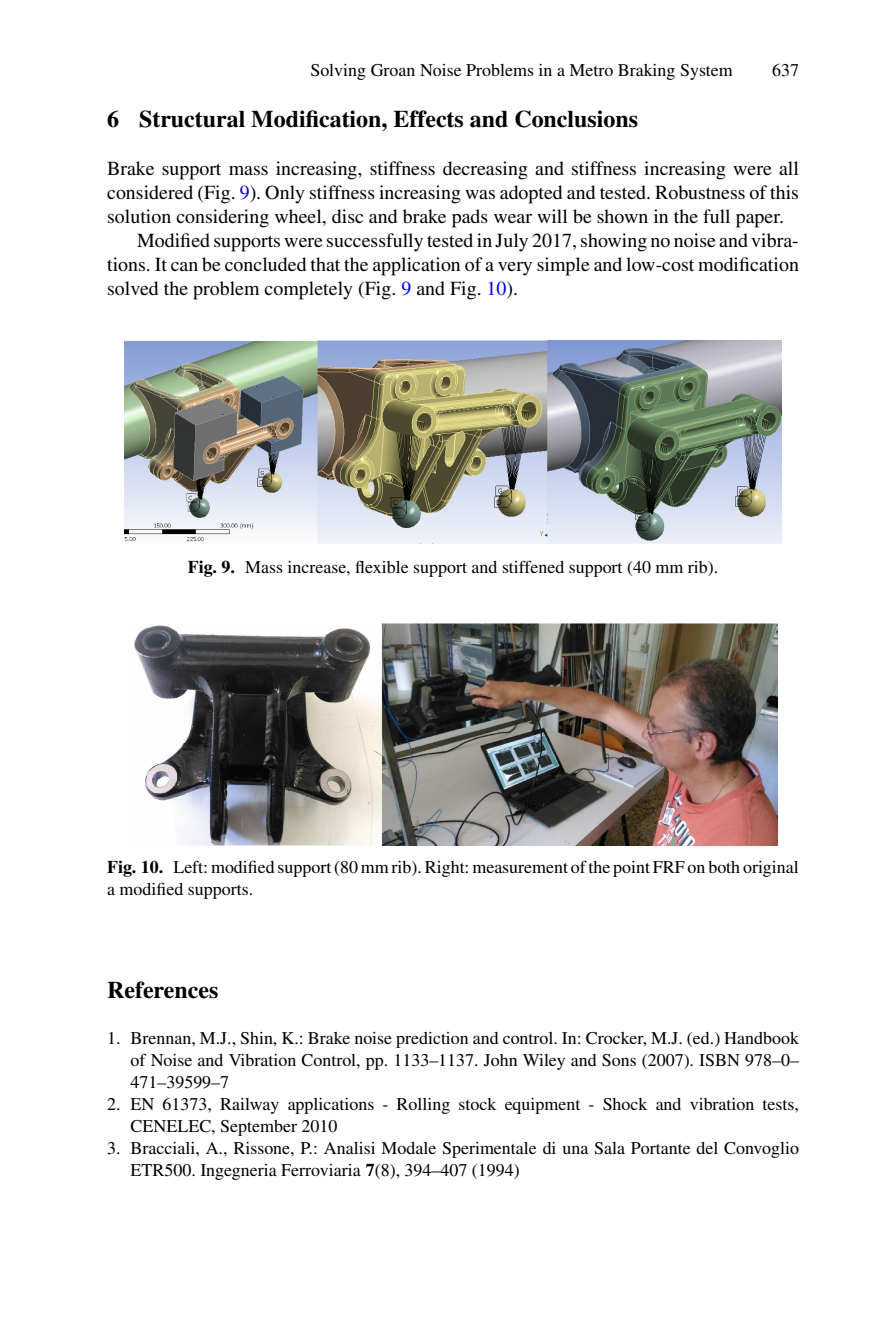
<style>
.page{position:relative;width:879px;height:1333px;background:#fff}
.page>*{position:absolute;margin:0;border:0;box-sizing:border-box;transform-origin:0 0}
.t1{font:24px "Times Bold 16";color:#000}
.t2{font:20px "Times Roman 24";color:#000}
.t3{font:18px/22px "Times Roman 24";color:#000}
.s1{color:#00f}
.s2{font-family:"Times Bold 16"}
</style>
<div class="page">
<img style="left:124px;top:340px;width:657px;height:203px">
<img style="left:134px;top:623px;width:643px;height:222px">
<p class="t3" style="left:310px;top:60px;width:424px">Solving Groan Noise Problems in a Metro Braking System</p>
<p class="t3" style="left:772px;top:60px;width:28px">637</p>
<h1 class="t1" style="left:107px;top:111px;width:532px">6 Structural Modification, Effects and Conclusions</h1>
<p class="t2" style="left:107px;top:161px;width:693px">Brake support mass increasing, stiffness decreasing and stiffness increasing were all</p>
<p class="t2" style="left:107px;top:185px;width:693px">considered (Fig. <span class="s1">9</span>). Only stiffness increasing was adopted and tested. Robustness of this</p>
<p class="t2" style="left:107px;top:209px;width:678px">solution considering wheel, disc and brake pads wear will be shown in the full paper.</p>
<p class="t2" style="left:137px;top:233px;width:663px">Modified supports were successfully tested in July 2017, showing no noise and vibra-</p>
<p class="t2" style="left:107px;top:257px;width:693px">tions. It can be concluded that the application of a very simple and low-cost modification</p>
<p class="t2" style="left:107px;top:281px;width:412px">solved the problem completely (Fig. <span class="s1">9</span> and Fig. <span class="s1">10</span>).</p>
<p class="t3" style="left:188px;top:557px;width:532px"><span class="s2">Fig. 9.</span> Mass increase, flexible support and stiffened support (40 mm rib).</p>
<p class="t3" style="left:107px;top:857px;width:693px"><span class="s2">Fig. 10.</span> Left: modified support (80 mm rib). Right: measurement of the point FRF on both original a modified supports.</p>
<h1 class="t1" style="left:107px;top:981px;width:113px">References</h1>
<p class="t3" style="left:131px;top:1028px;width:670px;text-align:justify;text-indent:-23px">1. Brennan, M.J., Shin, K.: Brake noise prediction and control. In: Crocker, M.J. (ed.) Handbook of Noise and Vibration Control, pp. 1133–1137. John Wiley and Sons (2007). ISBN 978–0– 471–39599–7</p>
<p class="t3" style="left:131px;top:1094px;width:670px;text-indent:-23px">2. EN 61373, Railway applications - Rolling stock equipment - Shock and vibration tests,<br>CENELEC, September 2010</p>
<p class="t3" style="left:131px;top:1138px;width:670px;text-indent:-23px">3. Bracciali, A., Rissone, P.: Analisi Modale Sperimentale di una Sala Portante del Convoglio<br>ETR500. Ingegneria Ferroviaria <span class="s2">7</span>(8), 394–407 (1994)</p>
</div>
